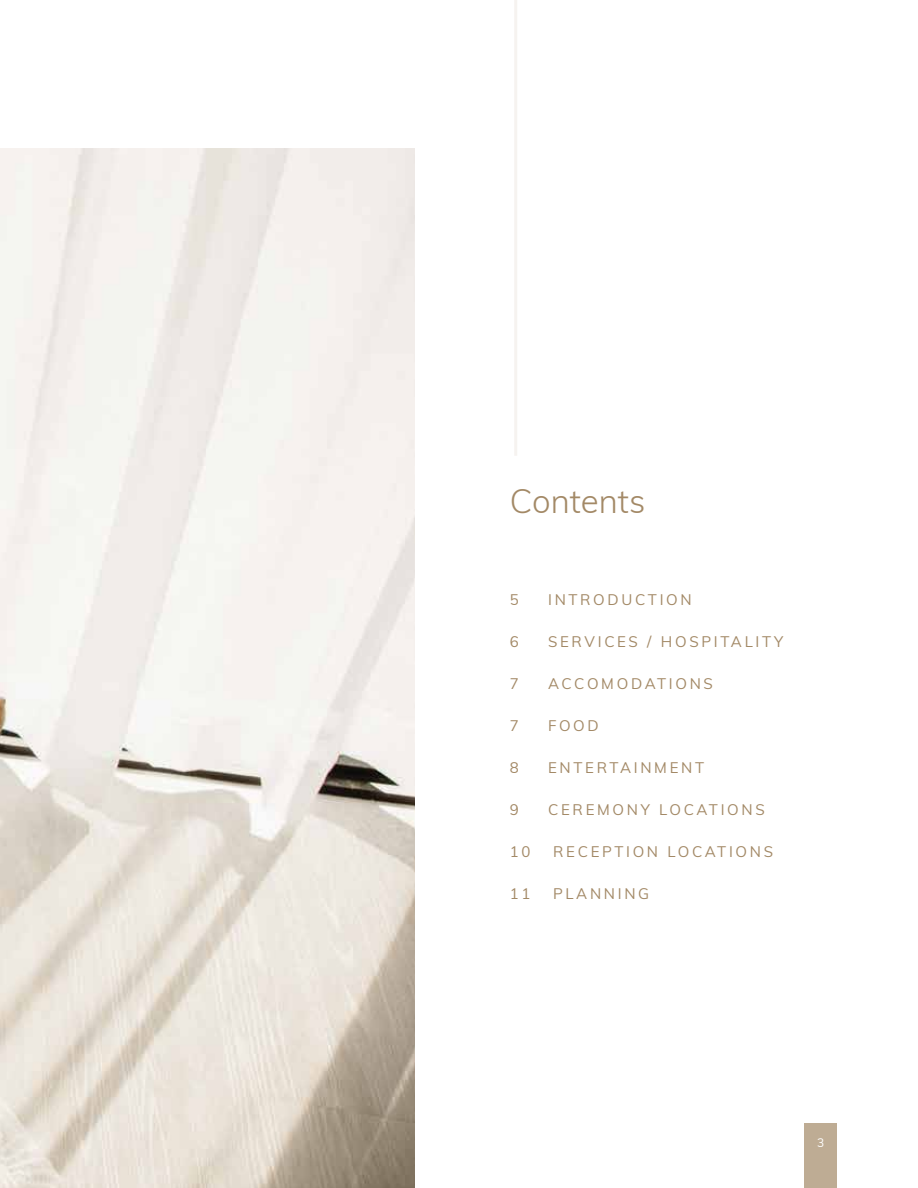
<style>
.page{position:relative;width:918px;height:1188px;background:#fff}
.page>*{position:absolute;margin:0;border:0;box-sizing:border-box;transform-origin:0 0}
.t1{font:300 33px "Muli";color:#a38966}
.t2{font:15px "Muli";letter-spacing:.18em;color:#a38966}
.t3{font:12px "Muli";color:#fff}
</style>
<div class="page">
<img style="left:0;top:148px;width:415px;height:1040px">
<hr style="left:514px;top:0;width:3px;height:456px;background:#f6f3f0">
<div style="left:805px;top:1123px;width:32px;height:65px;background:#beac94"></div>
<h1 class="t1" style="left:510px;top:477px;width:137px">Contents</h1>
<p class="t2" style="left:510px;top:589px;width:10px">5</p>
<p class="t2" style="left:548px;top:589px;width:145px">INTRODUCTION</p>
<p class="t2" style="left:510px;top:631px;width:10px">6</p>
<p class="t2" style="left:548px;top:631px;width:237px">SERVICES / HOSPITALITY</p>
<p class="t2" style="left:510px;top:673px;width:10px">7</p>
<p class="t2" style="left:548px;top:673px;width:166px">ACCOMODATIONS</p>
<p class="t2" style="left:510px;top:715px;width:10px">7</p>
<p class="t2" style="left:548px;top:715px;width:52px">FOOD</p>
<p class="t2" style="left:510px;top:757px;width:10px">8</p>
<p class="t2" style="left:548px;top:757px;width:158px">ENTERTAINMENT</p>
<p class="t2" style="left:510px;top:799px;width:10px">9</p>
<p class="t2" style="left:548px;top:799px;width:218px">CEREMONY LOCATIONS</p>
<p class="t2" style="left:510px;top:841px;width:22px">10</p>
<p class="t2" style="left:553px;top:841px;width:221px">RECEPTION LOCATIONS</p>
<p class="t2" style="left:510px;top:883px;width:22px">11</p>
<p class="t2" style="left:553px;top:883px;width:98px">PLANNING</p>
<p class="t3" style="left:817px;top:1134px;width:9px">3</p>
</div>
